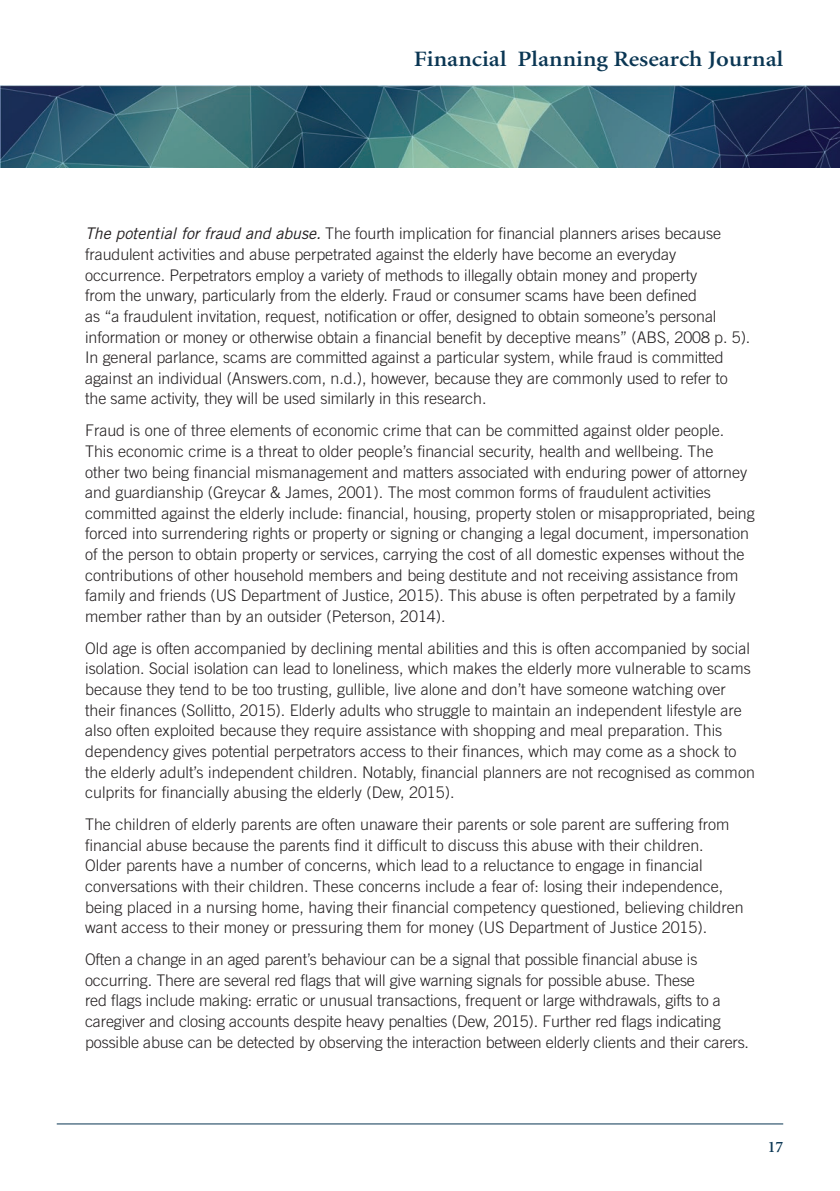
<style>
.page{position:relative;width:840px;height:1191px;background:#fff}
.page>*{position:absolute;margin:0;border:0;box-sizing:border-box;transform-origin:0 0}
.t1{font:600 22px "Minion";color:#0a3653;scale:1.12 1}
.t2{font:300 16px/20.6px "Trade Gothic";color:#231f20}
.t3{font:600 16px "Minion";color:#0a3653}
.s1{font-weight:400;font-style:italic}
</style>
<div class="page">
<hr style="left:57px;top:1123px;width:725px;height:1px;background:#0a3653">
<img style="left:0;top:86px;width:839px;height:82px">
<h1 class="t1" style="left:413px;top:48px;width:331px">Financial Planning Research Journal</h1>
<p class="t2" style="left:85px;top:223px;width:666px"><span class="s1">The potential for fraud and abuse.</span> The fourth implication for financial planners arises because fraudulent activities and abuse perpetrated against the elderly have become an everyday occurrence. Perpetrators employ a variety of methods to illegally obtain money and property<br>from the unwary, particularly from the elderly. Fraud or consumer scams have been defined<br>as “a fraudulent invitation, request, notification or offer, designed to obtain someone’s personal information or money or otherwise obtain a financial benefit by deceptive means” (ABS, 2008 p. 5).<br>In general parlance, scams are committed against a particular system, while fraud is committed against an individual (Answers.com, n.d.), however, because they are commonly used to refer to the same activity, they will be used similarly in this research.</p>
<p class="t2" style="left:85px;top:420px;width:670px">Fraud is one of three elements of economic crime that can be committed against older people.<br>This economic crime is a threat to older people’s financial security, health and wellbeing. The<br>other two being financial mismanagement and matters associated with enduring power of attorney and guardianship (Greycar &amp; James, 2001). The most common forms of fraudulent activities committed against the elderly include: financial, housing, property stolen or misappropriated, being forced into surrendering rights or property or signing or changing a legal document, impersonation of the person to obtain property or services, carrying the cost of all domestic expenses without the contributions of other household members and being destitute and not receiving assistance from family and friends (US Department of Justice, 2015). This abuse is often perpetrated by a family member rather than by an outsider (Peterson, 2014).</p>
<p class="t2" style="left:85px;top:637px;width:671px">Old age is often accompanied by declining mental abilities and this is often accompanied by social isolation. Social isolation can lead to loneliness, which makes the elderly more vulnerable to scams because they tend to be too trusting, gullible, live alone and don’t have someone watching over their finances (Sollitto, 2015). Elderly adults who struggle to maintain an independent lifestyle are also often exploited because they require assistance with shopping and meal preparation. This dependency gives potential perpetrators access to their finances, which may come as a shock to the elderly adult’s independent children. Notably, financial planners are not recognised as common culprits for financially abusing the elderly (Dew, 2015).</p>
<p class="t2" style="left:85px;top:814px;width:659px">The children of elderly parents are often unaware their parents or sole parent are suffering from financial abuse because the parents find it difficult to discuss this abuse with their children.<br>Older parents have a number of concerns, which lead to a reluctance to engage in financial conversations with their children. These concerns include a fear of: losing their independence, being placed in a nursing home, having their financial competency questioned, believing children want access to their money or pressuring them for money (US Department of Justice 2015).</p>
<p class="t2" style="left:85px;top:949px;width:665px">Often a change in an aged parent’s behaviour can be a signal that possible financial abuse is occurring. There are several red flags that will give warning signals for possible abuse. These<br>red flags include making: erratic or unusual transactions, frequent or large withdrawals, gifts to a caregiver and closing accounts despite heavy penalties (Dew, 2015). Further red flags indicating possible abuse can be detected by observing the interaction between elderly clients and their carers.</p>
<p class="t3" style="left:767px;top:1138px;width:17px">17</p>
</div>
